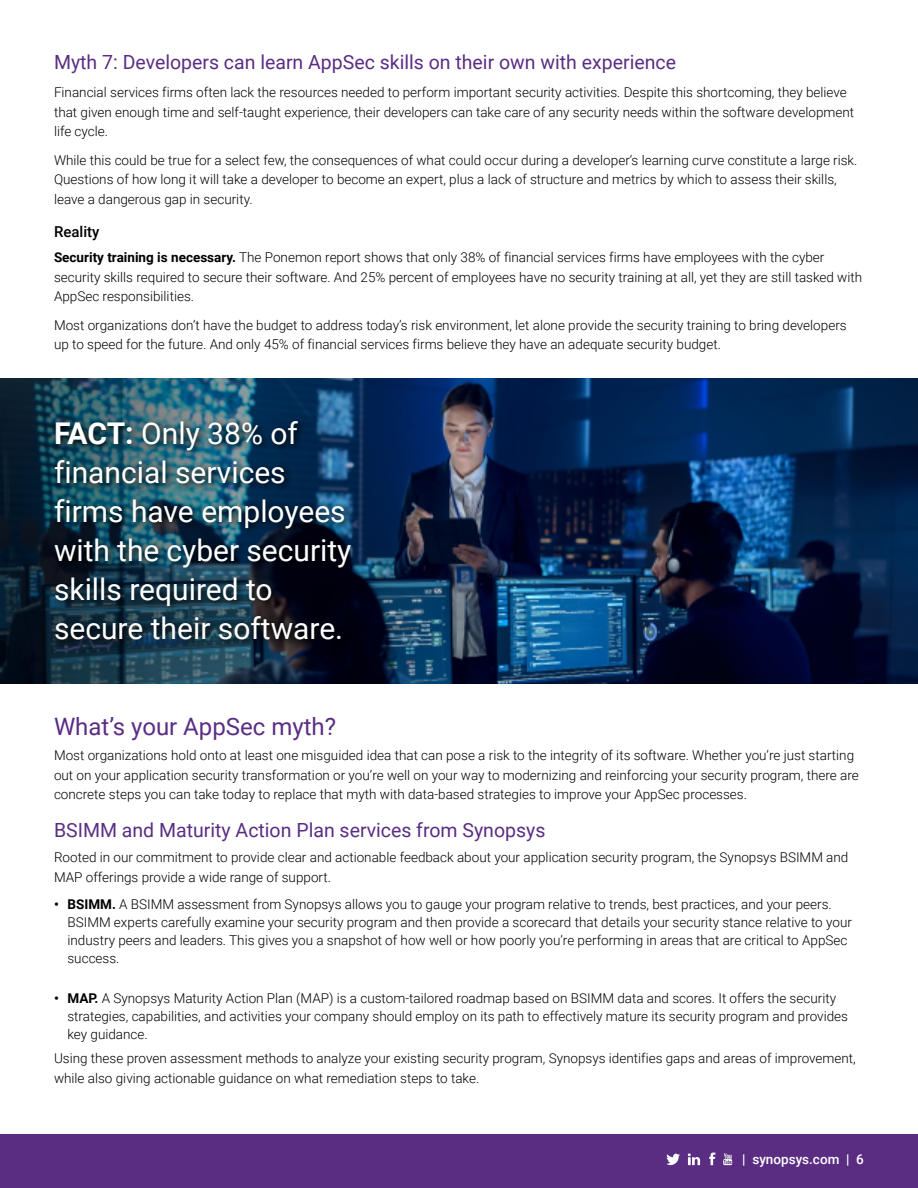
<style>
.page{position:relative;width:918px;height:1188px;background:#fff}
.page>*{position:absolute;margin:0;border:0;box-sizing:border-box;transform-origin:0 0}
.t1{font:30px/39px "Roboto";color:#fff}
.t2{font:24px "Roboto";color:#5a2d83}
.t3{font:19.5px "Roboto";color:#5a2d83}
.t4{font:500 15px "Roboto";color:#000}
.t5{font:300 13.5px/19.5px "Roboto";color:#000}
.t6{font:500 13.5px "Roboto";color:#fff}
.s1{font-weight:700}
</style>
<div class="page">
<div style="left:0;top:1134px;width:918px;height:54px;background:#5a2d83"></div>
<svg style="left:667px;top:1153px;width:13px;height:12px"></svg>
<svg style="left:709px;top:1152px;width:7px;height:13px"></svg>
<svg style="left:723px;top:1153px;width:9px;height:12px"></svg>
<svg style="left:688px;top:1153px;width:12px;height:12px"></svg>
<img style="left:515px;top:378px;width:403px;height:305px">
<img style="left:0;top:378px;width:515px;height:305px">
<img style="left:50px;top:418px;width:309px;height:231px">
<h3 class="t3" style="left:54px;top:48px;width:624px">Myth 7: Developers can learn AppSec skills on their own with experience</h3>
<p class="t5" style="left:54px;top:82px;width:802px">Financial services firms often lack the resources needed to perform important security activities. Despite this shortcoming, they believe that given enough time and self-taught experience, their developers can take care of any security needs within the software development life cycle.</p>
<p class="t5" style="left:54px;top:150px;width:805px">While this could be true for a select few, the consequences of what could occur during a developer’s learning curve constitute a large risk.<br>Questions of how long it will take a developer to become an expert, plus a lack of structure and metrics by which to assess their skills, leave a dangerous gap in security.</p>
<p class="t4" style="left:54px;top:221px;width:47px">Reality</p>
<p class="t5" style="left:54px;top:247px;width:810px"><span class="s1">Security training is necessary.</span> The Ponemon report shows that only 38% of financial services firms have employees with the cyber security skills required to secure their software. And 25% percent of employees have no security training at all, yet they are still tasked with<br>AppSec responsibilities.</p>
<p class="t5" style="left:54px;top:315px;width:794px">Most organizations don’t have the budget to address today’s risk environment, let alone provide the security training to bring developers up to speed for the future. And only 45% of financial services firms believe they have an adequate security budget.</p>
<h1 class="t1" style="left:54px;top:413px;width:299px"><span class="s1">FACT:</span> Only 38% of financial services firms have employees with the cyber security skills required to secure their software.</h1>
<h2 class="t2" style="left:54px;top:709px;width:284px">What’s your AppSec myth?</h2>
<p class="t5" style="left:54px;top:745px;width:806px">Most organizations hold onto at least one misguided idea that can pose a risk to the integrity of its software. Whether you’re just starting out on your application security transformation or you’re well on your way to modernizing and reinforcing your security program, there are concrete steps you can take today to replace that myth with data-based strategies to improve your AppSec processes.</p>
<h3 class="t3" style="left:54px;top:816px;width:493px">BSIMM and Maturity Action Plan services from Synopsys</h3>
<p class="t5" style="left:54px;top:847px;width:796px">Rooted in our commitment to provide clear and actionable feedback about your application security program, the Synopsys BSIMM and<br>MAP offerings provide a wide range of support.</p>
<p class="t5" style="left:68px;top:894px;width:786px;line-height:18px;text-indent:-14px"><span class="s1">• BSIMM.</span> A BSIMM assessment from Synopsys allows you to gauge your program relative to trends, best practices, and your peers.<br>BSIMM experts carefully examine your security program and then provide a scorecard that details your security stance relative to your industry peers and leaders. This gives you a snapshot of how well or how poorly you’re performing in areas that are critical to AppSec success.</p>
<p class="t5" style="left:68px;top:989px;width:782px;line-height:18px;text-indent:-14px"><span class="s1">• MAP.</span> A Synopsys Maturity Action Plan (MAP) is a custom-tailored roadmap based on BSIMM data and scores. It offers the security strategies, capabilities, and activities your company should employ on its path to effectively mature its security program and provides key guidance.</p>
<p class="t5" style="left:54px;top:1048px;width:803px">Using these proven assessment methods to analyze your existing security program, Synopsys identifies gaps and areas of improvement, while also giving actionable guidance on what remediation steps to take.</p>
<p class="t6" style="left:742px;top:1149px;width:123px">| synopsys.com | 6</p>
</div>
